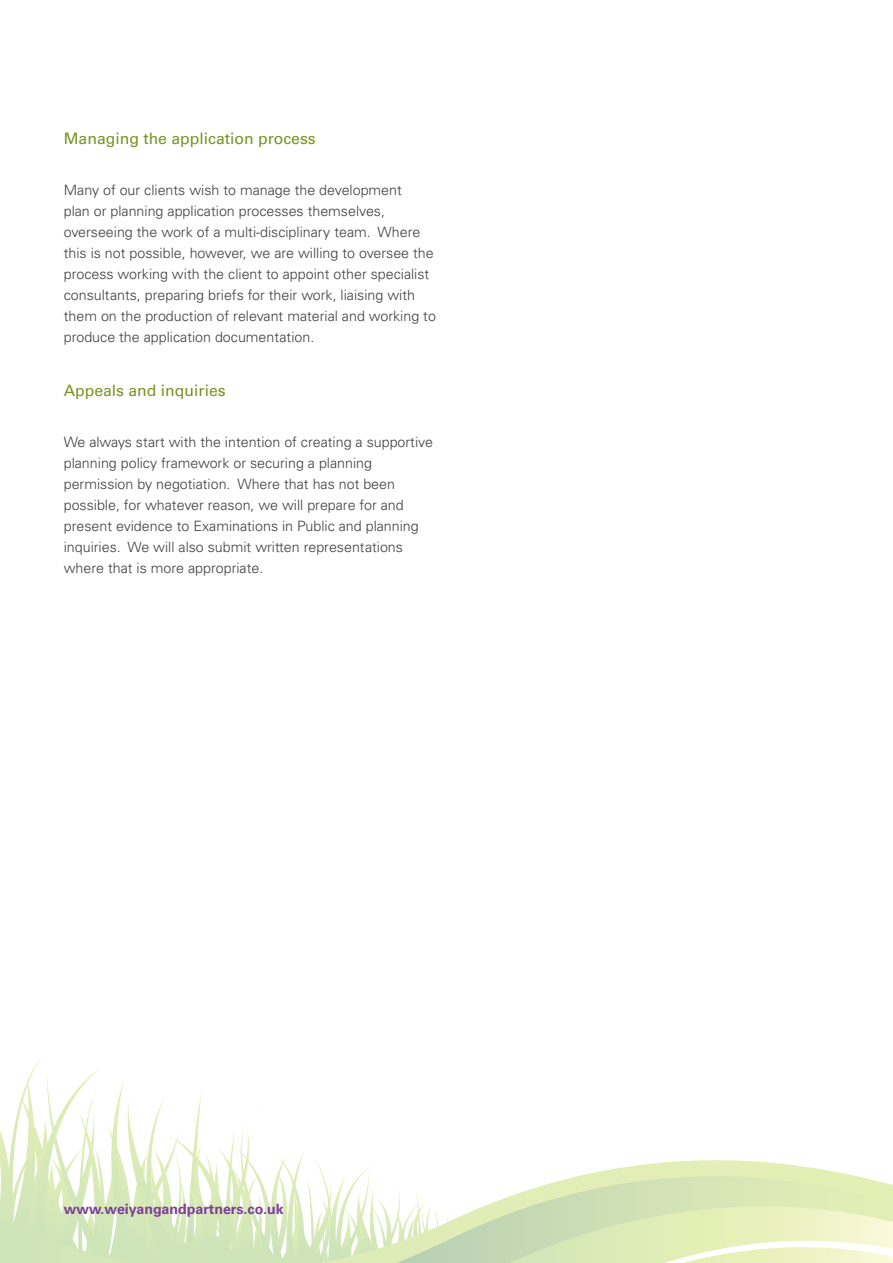
<style>
.page{position:relative;width:893px;height:1263px;background:#fff}
.page>*{position:absolute;margin:0;border:0;box-sizing:border-box;transform-origin:0 0}
.SubHeading{font:15.75px "Univers LT Std";color:#799220}
.FrontPage_Body{font:300 14.25px/21px "Univers LT Std";color:#3e3e3f}
.BodyText{font:700 14.25px "Univers LT Std";color:#7f3f98}
</style>
<div class="page">
<svg style="left:0;top:1056px;width:304px;height:104px"></svg>
<svg style="left:0;top:1160px;width:855px;height:103px"></svg>
<svg style="left:363px;top:1176px;width:530px;height:87px"></svg>
<svg style="left:477px;top:1206px;width:416px;height:57px;background:#dfebbf"></svg>
<p class="SubHeading" style="left:64px;top:129px;width:254px">Managing the application process</p>
<p class="FrontPage_Body" style="left:64px;top:179px;width:374px">Many of our clients wish to manage the development<br>plan or planning application processes themselves, overseeing the work of a multi-disciplinary team. Where this is not possible, however, we are willing to oversee the process working with the client to appoint other specialist consultants, preparing briefs for their work, liaising with them on the production of relevant material and working to produce the application documentation.</p>
<p class="SubHeading" style="left:64px;top:381px;width:163px">Appeals and inquiries</p>
<p class="FrontPage_Body" style="left:64px;top:431px;width:371px">We always start with the intention of creating a supportive planning policy framework or securing a planning permission by negotiation. Where that has not been possible, for whatever reason, we will prepare for and present evidence to Examinations in Public and planning inquiries. We will also submit written representations where that is more appropriate.</p>
<p class="BodyText" style="left:64px;top:1200px;width:221px">www.weiyangandpartners.co.uk</p>
</div>
